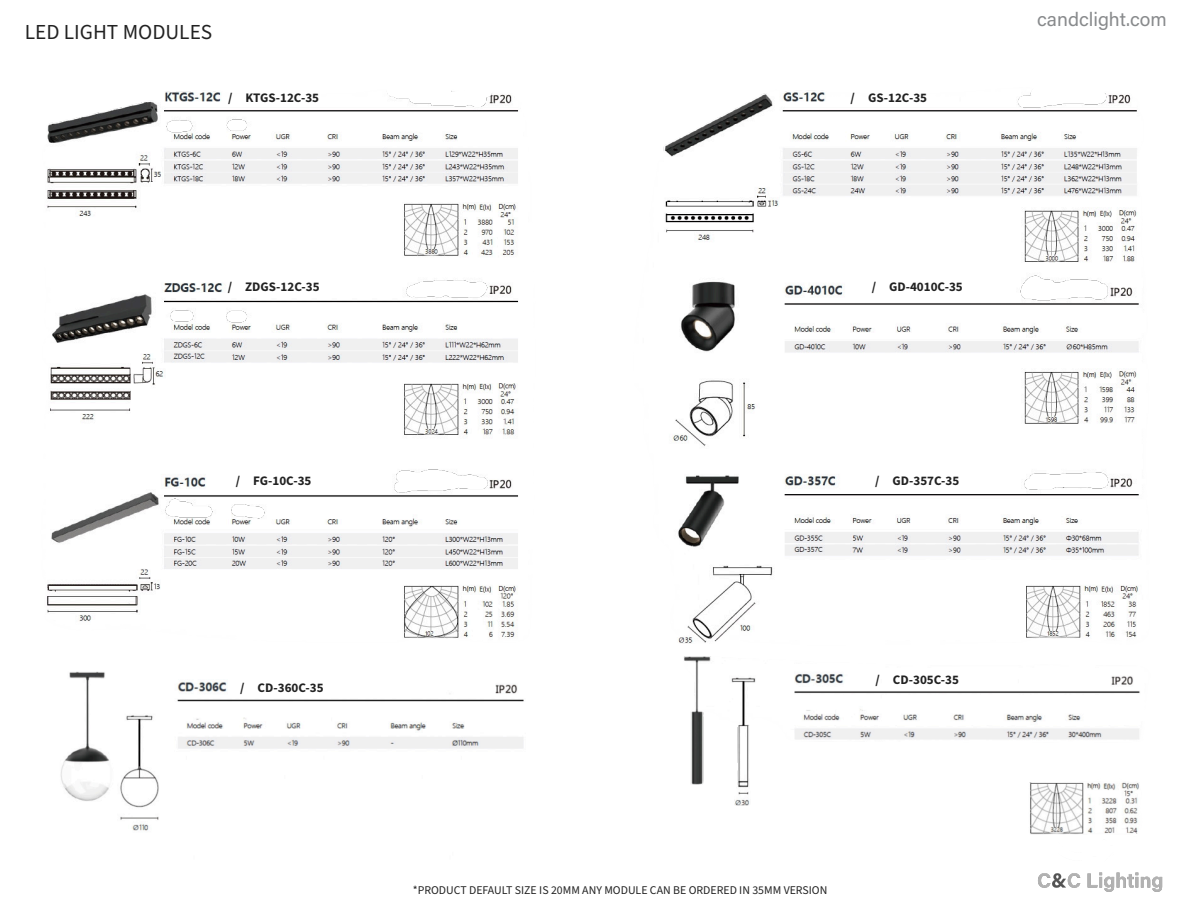
<style>
.page{position:relative;width:1188px;height:918px;background:#fff}
.page>*{position:absolute;margin:0;border:0;box-sizing:border-box;transform-origin:0 0}
.t1{font:21.3px "Source Sans 3";color:#222}
.t2{font:19.35px "Acumin Pro";color:#888a8c}
.t3{font:700 13.05px "Source Sans 3";color:#222}
.t4{font:11.85px "Source Sans 3";color:#222}
</style>
<div class="page">
<img style="left:47px;top:91px;width:1092px;height:553px">
<img style="left:1038px;top:872px;width:125px;height:20px">
<img style="left:684px;top:657px;width:456px;height:178px">
<img style="left:60px;top:671px;width:464px;height:160px">
<h1 class="t1" style="left:25px;top:18px;width:189px">LED LIGHT MODULES</h1>
<p class="t3" style="left:228px;top:89px;width:93px">/ KTGS-12C-35</p>
<p class="t3" style="left:228px;top:278px;width:93px">/ ZDGS-12C-35</p>
<p class="t3" style="left:236px;top:473px;width:77px">/ FG-10C-35</p>
<p class="t3" style="left:240px;top:679px;width:85px">/ CD-360C-35</p>
<p class="t3" style="left:851px;top:89px;width:78px">/ GS-12C-35</p>
<p class="t3" style="left:872px;top:278px;width:93px">/ GD-4010C-35</p>
<p class="t3" style="left:875px;top:473px;width:86px">/ GD-357C-35</p>
<p class="t3" style="left:876px;top:671px;width:85px">/ CD-305C-35</p>
<h2 class="t2" style="left:1037px;top:6px;width:131px">candclight.com</h2>
<p class="t4" style="left:413px;top:883px;width:416px">*PRODUCT DEFAULT SIZE IS 20MM ANY MODULE CAN BE ORDERED IN 35MM VERSION</p>
</div>
